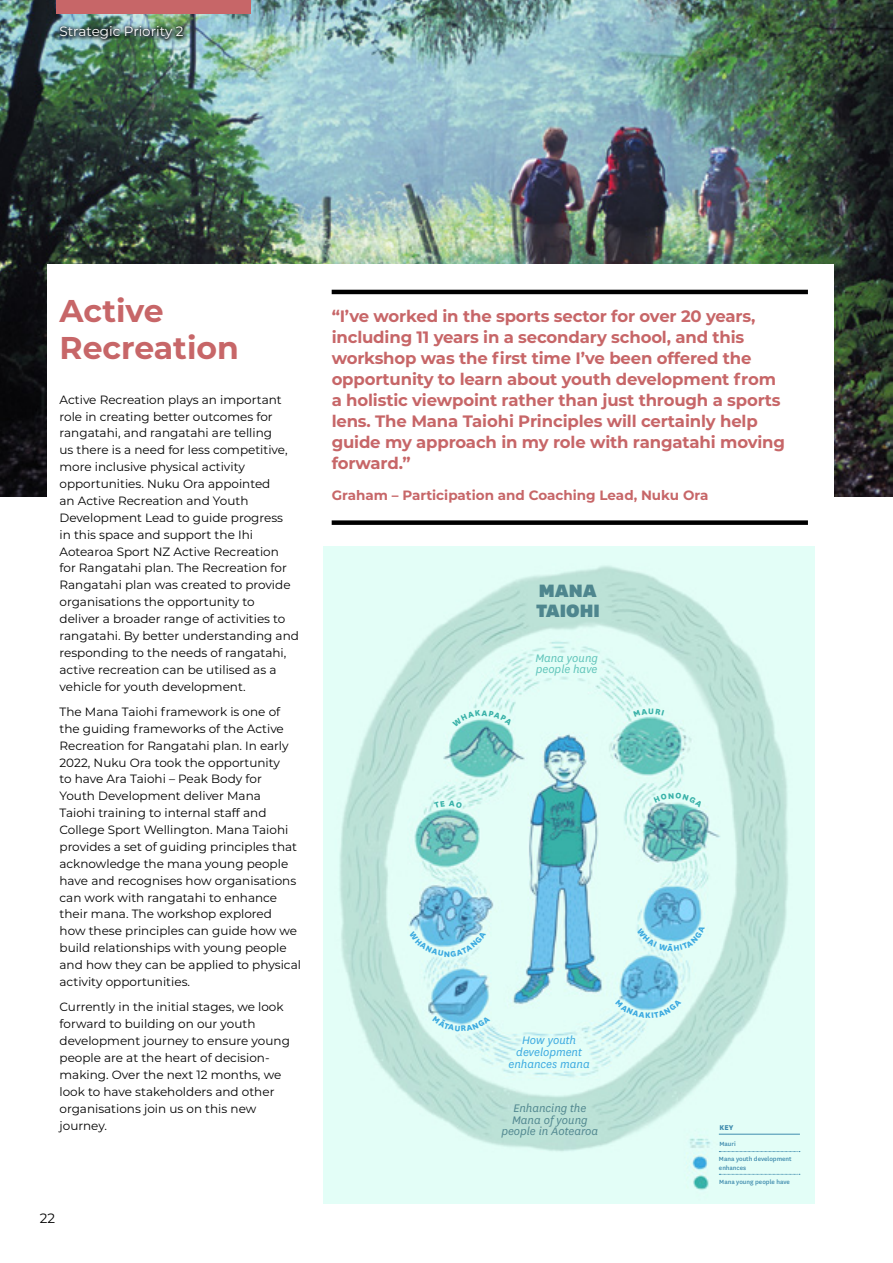
<style>
.page{position:relative;width:893px;height:1263px;background:#fff}
.page>*{position:absolute;margin:0;border:0;box-sizing:border-box;transform-origin:0 0}
.t1{font:700 31.5px/37.8px "Montserrat";color:#c76668}
.t2{font:900 21px/19.8px "National";color:#4e868e}
.Pull_Out_Quote{font:700 16.5px/21px "Montserrat";letter-spacing:-.01em;color:#c76668}
.Pull_Out_Quote-2{font:700 13.5px "Montserrat";color:#c76668}
.Main_section_heading{font:13.5px "Montserrat";color:#fff}
.t3{font:13.5px "Montserrat";color:#000}
.t4{font:italic 12.75px/11.7px "National";color:#528890;text-align:center}
.t5{font:italic 12.75px/11.7px "National";color:#3aa9e0;text-align:center}
.t6{font:italic 12.75px/11.7px "National";color:#60c4ba}
.Body_copy{font:12px/16.8px "Montserrat";color:#000}
.t7{font:800 8.1px "National";color:#408cae}
.t8{font:500 7.05px/8.1px "National";color:#408cae}
</style>
<div class="page">
<img style="left:0;top:0;width:893px;height:497px">
<div style="left:47px;top:265px;width:786px;height:254px;background:#fff"></div>
<hr style="left:332px;top:290px;width:476px;height:4px;background:#000">
<div style="left:332px;top:520px;width:476px;height:5px;background:#000"></div>
<div style="left:57px;top:0;width:194px;height:13px;background:#c76668"></div>
<div style="left:56px;top:22px;width:132px;height:21px;background:#000;opacity:.75"></div>
<img style="left:324px;top:546px;width:490px;height:657px">
<svg style="left:719px;top:1174px;width:81px;height:1px"></svg>
<svg style="left:719px;top:1151px;width:81px;height:1px"></svg>
<hr style="left:719px;top:1134px;width:81px;height:1px;background:#408cae">
<svg style="left:452px;top:710px;width:60px;height:16px"></svg>
<svg style="left:434px;top:800px;width:28px;height:8px"></svg>
<svg style="left:633px;top:708px;width:31px;height:9px"></svg>
<svg style="left:654px;top:793px;width:49px;height:14px"></svg>
<svg style="left:409px;top:931px;width:77px;height:26px;background:#bbe7ee"></svg>
<svg style="left:432px;top:1016px;width:58px;height:15px"></svg>
<svg style="left:615px;top:999px;width:66px;height:19px"></svg>
<svg style="left:637px;top:926px;width:68px;height:25px;background:#b6e6f0"></svg>
<p class="Main_section_heading" style="left:60px;top:22px;width:126px">Strategic Priority 2</p>
<h1 class="t1" style="left:60px;top:290px;width:181px">Active<br>Recreation</h1>
<p class="Body_copy" style="left:60px;top:391px;width:241px">Active Recreation plays an important role in creating better outcomes for rangatahi, and rangatahi are telling<br>us there is a need for less competitive, more inclusive physical activity opportunities. Nuku Ora appointed<br>an Active Recreation and Youth Development Lead to guide progress<br>in this space and support the Ihi Aotearoa Sport NZ Active Recreation<br>for Rangatahi plan. The Recreation for Rangatahi plan was created to provide organisations the opportunity to<br>deliver a broader range of activities to rangatahi. By better understanding and responding to the needs of rangatahi, active recreation can be utilised as a vehicle for youth development.</p>
<p class="Body_copy" style="left:60px;top:703px;width:243px">The Mana Taiohi framework is one of the guiding frameworks of the Active Recreation for Rangatahi plan. In early 2022, Nuku Ora took the opportunity<br>to have Ara Taiohi – Peak Body for<br>Youth Development deliver Mana<br>Taiohi training to internal staff and College Sport Wellington. Mana Taiohi provides a set of guiding principles that acknowledge the mana young people have and recognises how organisations can work with rangatahi to enhance their mana. The workshop explored<br>how these principles can guide how we build relationships with young people and how they can be applied to physical activity opportunities.</p>
<p class="Body_copy" style="left:60px;top:998px;width:232px">Currently in the initial stages, we look forward to building on our youth development journey to ensure young people are at the heart of decision&shy;making. Over the next 12 months, we look to have stakeholders and other organisations join us on this new journey.</p>
<p class="t3" style="left:40px;top:1209px;width:17px">22</p>
<p class="Pull_Out_Quote" style="left:332px;top:305px;width:455px">“I’ve worked in the sports sector for over 20 years, including 11 years in a secondary school, and this workshop was the first time I’ve been offered the opportunity to learn about youth development from a holistic viewpoint rather than just through a sports lens. The Mana Taiohi Principles will certainly help guide my approach in my role with rangatahi moving forward.”</p>
<p class="Pull_Out_Quote-2" style="left:332px;top:486px;width:378px">Graham – Participation and Coaching Lead, Nuku Ora</p>
<p class="t2" style="left:536px;top:580px;width:65px">MANA<br>TAIOHI</p>
<p class="t6" style="left:535px;top:652px;width:64px">Mana young people have</p>
<p class="t5" style="left:509px;top:1034px;width:83px">How youth development enhances mana</p>
<p class="t4" style="left:501px;top:1102px;width:98px">Enhancing the<br>Mana of young people in Aotearoa</p>
<p class="t7" style="left:719px;top:1121px;width:15px">KEY</p>
<p class="t8" style="left:719px;top:1139px;width:18px">Mauri</p>
<p class="t8" style="left:719px;top:1155px;width:74px">Mana youth development enhances</p>
<p class="t8" style="left:719px;top:1177px;width:72px">Mana young people have</p>
</div>
